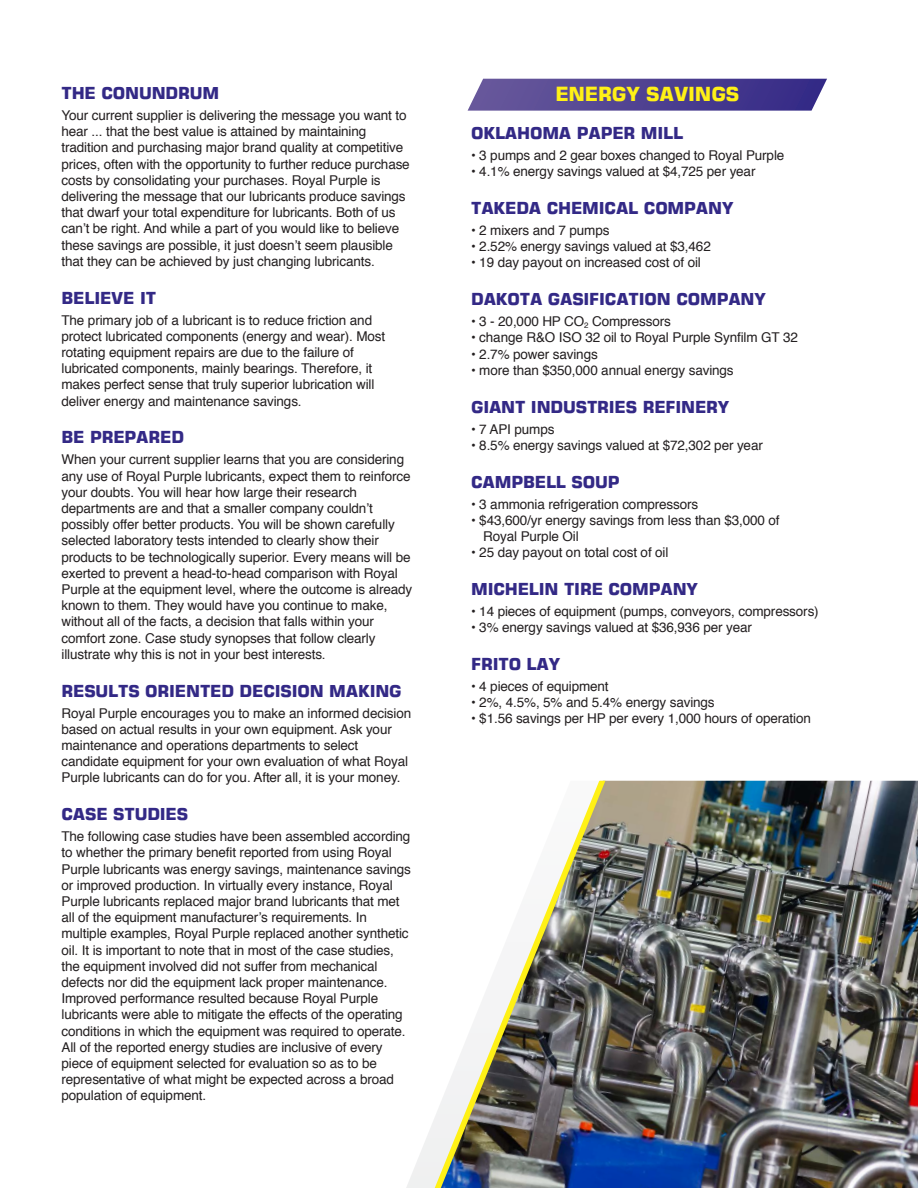
<style>
.page{position:relative;width:918px;height:1188px;background:#fff}
.page>*{position:absolute;margin:0;border:0;box-sizing:border-box;transform-origin:0 0}
.t1{font:700 19.5px "Square 721 BT";letter-spacing:-.01em;color:#fff116}
.t2{font:700 16.5px "Square 721 BT";letter-spacing:-.01em;color:#332986}
.t3{font:13.5px/16.2px "Helvetica";letter-spacing:-.01em;color:#231f20}
</style>
<div class="page">
<svg style="left:468px;top:79px;width:359px;height:32px;background:#574b96"></svg>
<img style="left:828px;top:781px;width:90px;height:407px">
<img style="left:770px;top:781px;width:58px;height:407px">
<img style="left:406px;top:781px;width:364px;height:407px">
<p class="t2" style="left:62px;top:83px;width:159px">THE CONUNDRUM</p>
<p class="t3" style="left:62px;top:108px;width:350px">Your current supplier is delivering the message you want to hear ... that the best value is attained by maintaining tradition and purchasing major brand quality at competitive prices, often with the opportunity to further reduce purchase costs by consolidating your purchases. Royal Purple is delivering the message that our lubricants produce savings that dwarf your total expenditure for lubricants. Both of us can’t be right. And while a part of you would like to believe these savings are possible, it just doesn’t seem plausible that they can be achieved by just changing lubricants.</p>
<p class="t2" style="left:62px;top:288px;width:96px">BELIEVE IT</p>
<p class="t3" style="left:62px;top:312px;width:325px">The primary job of a lubricant is to reduce friction and protect lubricated components (energy and wear). Most rotating equipment repairs are due to the failure of lubricated components, mainly bearings. Therefore, it makes perfect sense that truly superior lubrication will deliver energy and maintenance savings.</p>
<p class="t2" style="left:62px;top:427px;width:124px">BE PREPARED</p>
<p class="t3" style="left:62px;top:452px;width:352px">When your current supplier learns that you are considering any use of Royal Purple lubricants, expect them to reinforce your doubts. You will hear how large their research departments are and that a smaller company couldn’t possibly offer better products. You will be shown carefully selected laboratory tests intended to clearly show their products to be technologically superior. Every means will be exerted to prevent a head-to-head comparison with Royal Purple at the equipment level, where the outcome is already known to them. They would have you continue to make, without all of the facts, a decision that falls within your comfort zone. Case study synopses that follow clearly illustrate why this is not in your best interests.</p>
<p class="t2" style="left:62px;top:681px;width:342px">RESULTS ORIENTED DECISION MAKING</p>
<p class="t3" style="left:62px;top:705px;width:351px">Royal Purple encourages you to make an informed decision based on actual results in your own equipment. Ask your maintenance and operations departments to select candidate equipment for your own evaluation of what Royal Purple lubricants can do for you. After all, it is your money.</p>
<p class="t2" style="left:62px;top:804px;width:128px">CASE STUDIES</p>
<p class="t3" style="left:62px;top:829px;width:351px">The following case studies have been assembled according to whether the primary benefit reported from using Royal Purple lubricants was energy savings, maintenance savings or improved production. In virtually every instance, Royal Purple lubricants replaced major brand lubricants that met all of the equipment manufacturer’s requirements. In multiple examples, Royal Purple replaced another synthetic oil. It is important to note that in most of the case studies, the equipment involved did not suffer from mechanical defects nor did the equipment lack proper maintenance.<br>Improved performance resulted because Royal Purple lubricants were able to mitigate the effects of the operating conditions in which the equipment was required to operate.<br>All of the reported energy studies are inclusive of every piece of equipment selected for evaluation so as to be representative of what might be expected across a broad population of equipment.</p>
<h1 class="t1" style="left:555px;top:82px;width:186px">ENERGY SAVINGS</h1>
<p class="t2" style="left:471px;top:123px;width:214px">OKLAHOMA PAPER MILL</p>
<p class="t3" style="left:471px;top:148px;width:315px">• 3 pumps and 2 gear boxes changed to Royal Purple</p>
<p class="t3" style="left:471px;top:164px;width:286px">• 4.1% energy savings valued at $4,725 per year</p>
<p class="t2" style="left:471px;top:198px;width:264px">TAKEDA CHEMICAL COMPANY</p>
<p class="t3" style="left:471px;top:223px;width:140px">• 2 mixers and 7 pumps</p>
<p class="t3" style="left:471px;top:239px;width:241px">• 2.52% energy savings valued at $3,462</p>
<p class="t3" style="left:471px;top:255px;width:231px">• 19 day payout on increased cost of oil</p>
<p class="t2" style="left:471px;top:289px;width:296px">DAKOTA GASIFICATION COMPANY</p>
<p class="t3" style="left:471px;top:314px;width:201px">• 3 - 20,000 HP CO<sub>2</sub> Compressors</p>
<p class="t3" style="left:471px;top:330px;width:328px">• change R&amp;O ISO 32 oil to Royal Purple Synfilm GT 32</p>
<p class="t3" style="left:471px;top:346px;width:128px">• 2.7% power savings</p>
<p class="t3" style="left:471px;top:362px;width:264px">• more than $350,000 annual energy savings</p>
<p class="t2" style="left:471px;top:397px;width:260px">GIANT INDUSTRIES REFINERY</p>
<p class="t3" style="left:471px;top:421px;width:85px">• 7 API pumps</p>
<p class="t3" style="left:471px;top:437px;width:293px">• 8.5% energy savings valued at $72,302 per year</p>
<p class="t2" style="left:471px;top:472px;width:150px">CAMPBELL SOUP</p>
<p class="t3" style="left:471px;top:496px;width:229px">• 3 ammonia refrigeration compressors</p>
<p class="t3" style="left:483px;top:512px;width:298px;text-indent:-12px">• $43,600/yr energy savings from less than $3,000 of<br>Royal Purple Oil</p>
<p class="t3" style="left:471px;top:545px;width:199px">• 25 day payout on total cost of oil</p>
<p class="t2" style="left:471px;top:579px;width:228px">MICHELIN TIRE COMPANY</p>
<p class="t3" style="left:471px;top:604px;width:349px">• 14 pieces of equipment (pumps, conveyors, compressors)</p>
<p class="t3" style="left:471px;top:620px;width:282px">• 3% energy savings valued at $36,936 per year</p>
<p class="t2" style="left:471px;top:654px;width:90px">FRITO LAY</p>
<p class="t3" style="left:471px;top:679px;width:139px">• 4 pieces of equipment</p>
<p class="t3" style="left:471px;top:695px;width:245px">• 2%, 4.5%, 5% and 5.4% energy savings</p>
<p class="t3" style="left:471px;top:711px;width:341px">• $1.56 savings per HP per every 1,000 hours of operation</p>
</div>
